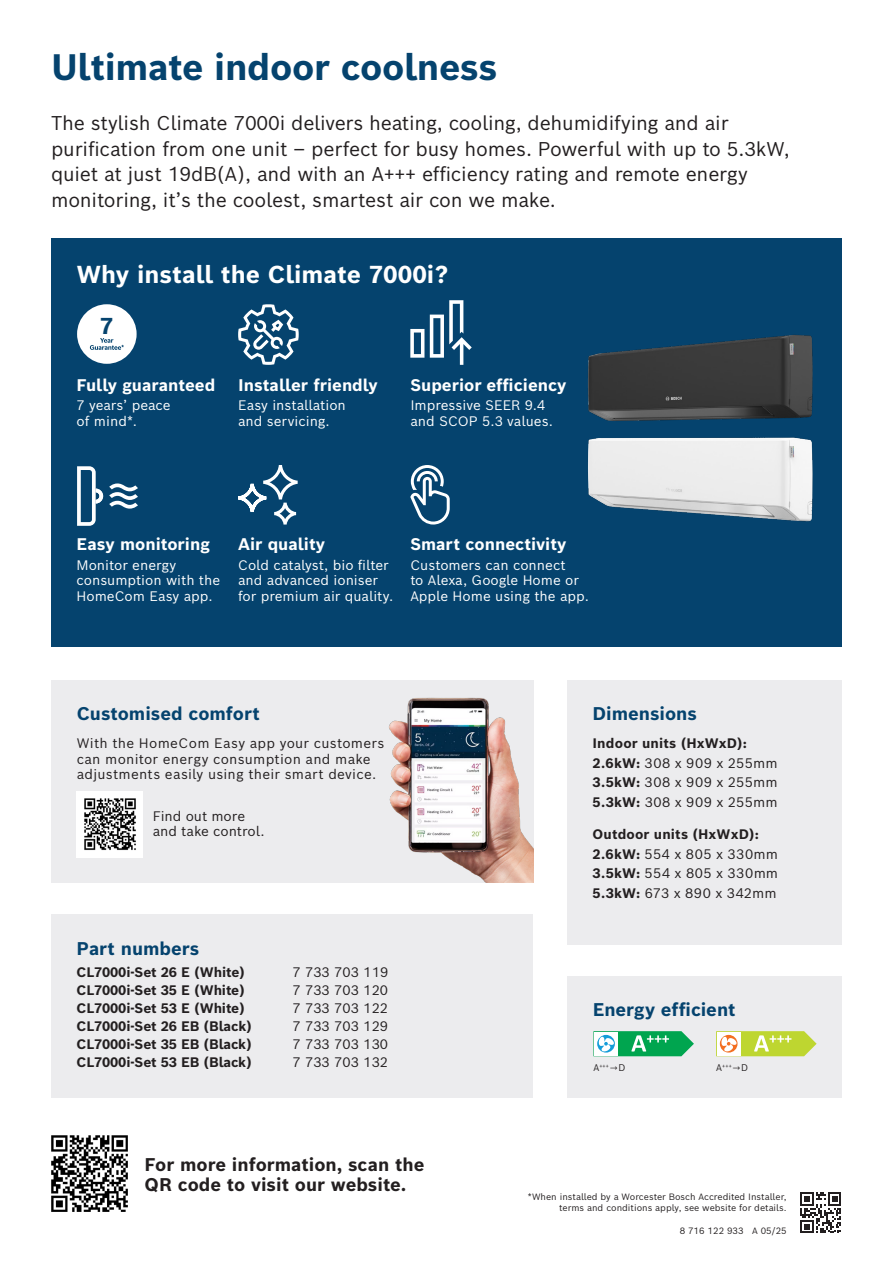
<style>
.page{position:relative;width:893px;height:1263px;background:#fff}
.page>*{position:absolute;margin:0;border:0;box-sizing:border-box;transform-origin:0 0}
.t1{font:700 36px "Bosch Sans";letter-spacing:-.01em;color:#05436e}
.t2{font:700 24px "Bosch Sans";color:#fff}
.t3{font:700 22.5px "Bosch Sans";color:#05436e}
.t4{font:19.5px/25.5px "Bosch Sans";letter-spacing:-.01em;color:#231f20}
.t5{font:700 18px "Bosch Sans";color:#05436e}
.t6{font:700 18px/20.7px "Bosch Sans";color:#231f20}
.t7{font:700 16.5px "Bosch Sans";color:#fff}
.t8{font:13.5px/15.5px "Bosch Sans";letter-spacing:.015em;color:#231f20}
.t9{font:13.5px/15.5px "Bosch Sans";color:#fff}
.t10{font:700 13.5px "Bosch Sans";letter-spacing:-.01em;color:#231f20}
.t11{font:700 13.5px "Bosch Sans";letter-spacing:.01em;color:#231f20}
.t12{font:13.5px "Bosch Sans";letter-spacing:.035em;color:#231f20}
.t13{font:9.45px "Bosch Sans";color:#231f20}
.t14{font:9px/10.8px "Bosch Sans";color:#231f20;text-align:right}
.t15{font:5.55px "Bosch Sans";color:#231f20}
.s1{font-weight:700}
.s2{font-size:9.45px}
</style>
<div class="page">
<div style="left:567px;top:680px;width:275px;height:264px;background:#ececee"></div>
<div style="left:51px;top:915px;width:482px;height:183px;background:#ececee"></div>
<div style="left:51px;top:238px;width:791px;height:408px;background:#05436e"></div>
<img style="left:51px;top:1135px;width:77px;height:77px">
<svg style="left:800px;top:1192px;width:41px;height:41px"></svg>
<img style="left:588px;top:334px;width:225px;height:188px">
<div style="left:567px;top:976px;width:275px;height:122px;background:#ececee"></div>
<svg style="left:593px;top:1031px;width:101px;height:25px;background:#51c08c"></svg>
<svg style="left:716px;top:1031px;width:101px;height:25px;background:#d3dc70"></svg>
<svg style="left:77px;top:466px;width:26px;height:60px"></svg>
<svg style="left:109px;top:483px;width:29px;height:26px"></svg>
<svg style="left:410px;top:465px;width:40px;height:59px"></svg>
<div style="left:79px;top:306px;width:56px;height:56px;background:#fff;border-radius:50%"></div>
<div style="left:77px;top:304px;width:60px;height:60px;border:3px solid #fff;border-radius:50%"></div>
<svg style="left:90px;top:338px;width:34px;height:12px"></svg>
<svg style="left:238px;top:465px;width:60px;height:59px"></svg>
<svg style="left:238px;top:304px;width:61px;height:61px"></svg>
<div style="left:51px;top:680px;width:483px;height:203px;background:#ececee"></div>
<img style="left:389px;top:697px;width:144px;height:186px">
<div style="left:77px;top:791px;width:66px;height:66px;background:#fff"></div>
<img style="left:84px;top:798px;width:52px;height:52px">
<svg style="left:410px;top:300px;width:62px;height:65px"></svg>
<p class="t1" style="left:51px;top:43px;width:448px">Ultimate indoor coolness</p>
<p class="t4" style="left:51px;top:110px;width:740px">The stylish Climate 7000i delivers heating, cooling, dehumidifying and air purification from one unit – perfect for busy homes. Powerful with up to 5.3kW, quiet at just 19dB(A), and with an A+++ efficiency rating and remote energy monitoring, it’s the coolest, smartest air con we make.</p>
<p class="t2" style="left:77px;top:258px;width:373px">Why install the Climate 7000i?</p>
<p class="t3" style="left:100px;top:311px;width:15px">7</p>
<p class="t7" style="left:77px;top:374px;width:140px">Fully guaranteed</p>
<p class="t9" style="left:77px;top:397px;width:96px">7 years’ peace of mind*.</p>
<p class="t7" style="left:238px;top:374px;width:141px">Installer friendly</p>
<p class="t9" style="left:238px;top:397px;width:109px">Easy installation and servicing.</p>
<p class="t7" style="left:410px;top:374px;width:158px">Superior efficiency</p>
<p class="t9" style="left:410px;top:397px;width:144px">Impressive SEER 9.4 and SCOP 5.3 values.</p>
<p class="t7" style="left:77px;top:533px;width:135px">Easy monitoring</p>
<p class="t9" style="left:77px;top:557px;width:145px">Monitor energy consumption with the<br>HomeCom Easy app.</p>
<p class="t7" style="left:238px;top:533px;width:89px">Air quality</p>
<p class="t9" style="left:238px;top:557px;width:157px">Cold catalyst, bio filter and advanced ioniser for premium air quality.</p>
<p class="t7" style="left:410px;top:533px;width:158px">Smart connectivity</p>
<p class="t9" style="left:410px;top:557px;width:180px">Customers can connect<br>to Alexa, Google Home or<br>Apple Home using the app.</p>
<p class="t5" style="left:77px;top:701px;width:185px">Customised comfort</p>
<p class="t8" style="left:77px;top:735px;width:309px">With the HomeCom Easy app your customers can monitor energy consumption and make adjustments easily using their smart device.</p>
<p class="t8" style="left:153px;top:807px;width:114px">Find out more and take control.</p>
<p class="t5" style="left:77px;top:936px;width:124px">Part numbers</p>
<p class="t10" style="left:77px;top:963px;width:170px">CL7000i-Set 26 E (White)</p>
<p class="t8" style="left:293px;top:964px;width:97px">7 733 703 119</p>
<p class="t10" style="left:77px;top:981px;width:170px">CL7000i-Set 35 E (White)</p>
<p class="t8" style="left:293px;top:982px;width:97px">7 733 703 120</p>
<p class="t10" style="left:77px;top:999px;width:170px">CL7000i-Set 53 E (White)</p>
<p class="t8" style="left:293px;top:1000px;width:97px">7 733 703 122</p>
<p class="t10" style="left:77px;top:1017px;width:177px">CL7000i-Set 26 EB (Black)</p>
<p class="t8" style="left:293px;top:1018px;width:97px">7 733 703 129</p>
<p class="t10" style="left:77px;top:1035px;width:177px">CL7000i-Set 35 EB (Black)</p>
<p class="t8" style="left:293px;top:1036px;width:97px">7 733 703 130</p>
<p class="t10" style="left:77px;top:1053px;width:177px">CL7000i-Set 53 EB (Black)</p>
<p class="t8" style="left:293px;top:1054px;width:97px">7 733 703 132</p>
<p class="t5" style="left:592px;top:702px;width:106px">Dimensions</p>
<p class="t11" style="left:592px;top:734px;width:156px">Indoor units (HxWxD):</p>
<p class="t12" style="left:592px;top:754px;width:187px"><span class="s1">2.6kW:</span> 308 x 909 x 255mm</p>
<p class="t8" style="left:592px;top:774px;width:187px"><span class="s1">3.5kW:</span> 308 x 909 x 255mm</p>
<p class="t12" style="left:592px;top:793px;width:187px"><span class="s1">5.3kW:</span> 308 x 909 x 255mm</p>
<p class="t11" style="left:592px;top:825px;width:168px">Outdoor units (HxWxD):</p>
<p class="t8" style="left:592px;top:843px;width:187px;line-height:19.5px;text-align:justify"><span class="s1">2.6kW:</span> 554 x 805 x 330mm <span class="s1">3.5kW:</span> 554 x 805 x 330mm <span class="s1">5.3kW:</span> 673 x 890 x 342mm</p>
<p class="t5" style="left:593px;top:998px;width:144px">Energy efficient</p>
<p class="t13" style="left:593px;top:1061px;width:33px">A<sup>+++</sup>→D</p>
<p class="t15" style="left:722px;top:1062px;width:27px">+++<span class="s2">→D</span></p>
<p class="t13" style="left:716px;top:1061px;width:7px">A</p>
<p class="t6" style="left:145px;top:1153px;width:281px">For more information, scan the<br>QR code to visit our website.</p>
<p class="t14" style="left:528px;top:1191px;width:260px">*When installed by a Worcester Bosch Accredited Installer, terms and conditions apply, see website for details.</p>
<p class="t14" style="left:680px;top:1225px;width:108px">8 716 122 933 A 05/25</p>
</div>
